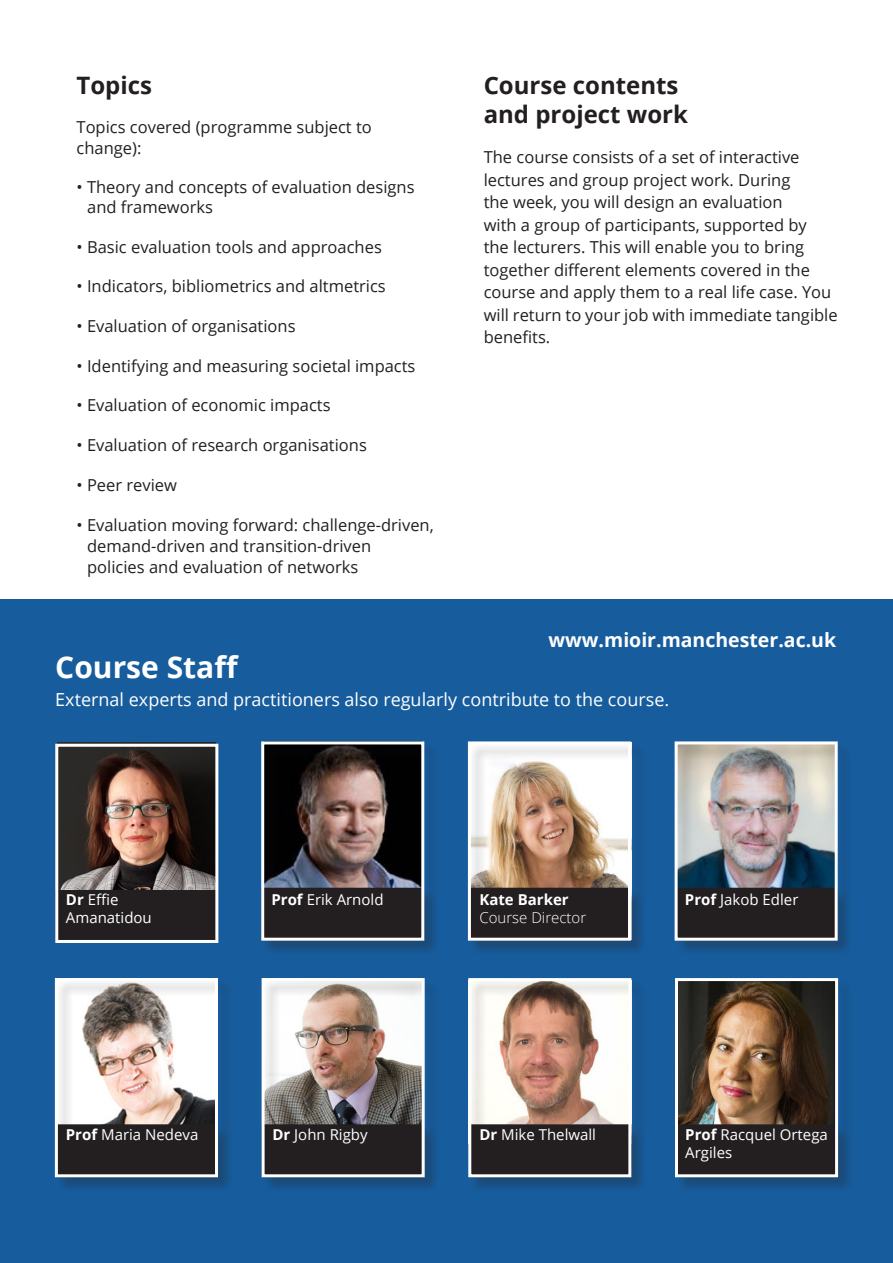
<style>
.page{position:relative;width:893px;height:1263px;background:#fff}
.page>*{position:absolute;margin:0;border:0;box-sizing:border-box;transform-origin:0 0}
.FAT_HEAD{font:700 30px "Open Sans";color:#fff}
.FAT_HEAD-2{font:700 24px "Open Sans";color:#231f20}
.Big_Para1{font:700 19.5px "Open Sans";color:#fff}
.t1{font:18px "Open Sans";color:#fff}
.t2{font:16.5px "Open Sans";color:#231f20}
.t3{font:15px "Open Sans";color:#fff}
.t4{font:300 15px "Open Sans";color:#fff}
.t5{font:700 15px "Open Sans";color:#fff}
.s1{font-weight:700}
</style>
<div class="page">
<div style="left:0;top:599px;width:893px;height:664px;background:#175d9e"></div>
<img style="left:58px;top:743px;width:158px;height:147px">
<div style="left:55px;top:978px;width:179px;height:216px;background:#231f20;opacity:.3"></div>
<div style="left:56px;top:1125px;width:161px;height:51px;background:#231f20"></div>
<div style="left:56px;top:1124px;width:162px;height:53px;border:2px solid #231f20"></div>
<div style="left:55px;top:978px;width:163px;height:199px;border:3px solid #fff"></div>
<div style="left:261px;top:742px;width:180px;height:215px;background:#231f20;opacity:.3"></div>
<div style="left:262px;top:888px;width:161px;height:52px;background:#231f20"></div>
<div style="left:261px;top:741px;width:163px;height:200px;border:3px solid #fff"></div>
<div style="left:56px;top:891px;width:161px;height:51px;background:#231f20"></div>
<div style="left:55px;top:890px;width:163px;height:53px;border:2px solid #231f20"></div>
<div style="left:55px;top:744px;width:163px;height:199px;border:3px solid #fff"></div>
<div style="left:262px;top:978px;width:179px;height:216px;background:#231f20;opacity:.3"></div>
<div style="left:262px;top:1125px;width:161px;height:51px;background:#231f20"></div>
<div style="left:262px;top:1124px;width:162px;height:53px;border:2px solid #231f20"></div>
<div style="left:262px;top:978px;width:163px;height:199px;border:3px solid #fff"></div>
<div style="left:468px;top:742px;width:179px;height:215px;background:#231f20;opacity:.3"></div>
<div style="left:469px;top:888px;width:161px;height:52px;background:#231f20"></div>
<div style="left:468px;top:741px;width:163px;height:200px;border:3px solid #fff"></div>
<div style="left:469px;top:978px;width:179px;height:216px;background:#231f20;opacity:.3"></div>
<div style="left:470px;top:1125px;width:161px;height:51px;background:#231f20"></div>
<div style="left:469px;top:1124px;width:162px;height:53px;border:2px solid #231f20"></div>
<div style="left:468px;top:978px;width:163px;height:199px;border:3px solid #fff"></div>
<div style="left:675px;top:742px;width:179px;height:215px;background:#231f20;opacity:.3"></div>
<div style="left:676px;top:888px;width:161px;height:52px;background:#231f20"></div>
<div style="left:675px;top:741px;width:163px;height:200px;border:3px solid #fff"></div>
<div style="left:675px;top:978px;width:179px;height:216px;background:#231f20;opacity:.3"></div>
<div style="left:676px;top:1125px;width:161px;height:51px;background:#231f20"></div>
<div style="left:676px;top:1124px;width:162px;height:53px;border:2px solid #231f20"></div>
<div style="left:675px;top:978px;width:163px;height:199px;border:3px solid #fff"></div>
<p class="FAT_HEAD-2" style="left:77px;top:68px;width:77px">Topics</p>
<p class="t2" style="left:77px;top:116px;width:297px">Topics covered (programme subject to</p>
<p class="t2" style="left:77px;top:137px;width:66px">change):</p>
<p class="t2" style="left:77px;top:176px;width:340px">• Theory and concepts of evaluation designs</p>
<p class="t2" style="left:87px;top:196px;width:127px">and frameworks</p>
<p class="t2" style="left:77px;top:236px;width:307px">• Basic evaluation tools and approaches</p>
<p class="t2" style="left:77px;top:275px;width:311px">• Indicators, bibliometrics and altmetrics</p>
<p class="t2" style="left:77px;top:315px;width:221px">• Evaluation of organisations</p>
<p class="t2" style="left:77px;top:354px;width:340px">• Identifying and measuring societal impacts</p>
<p class="t2" style="left:77px;top:394px;width:256px">• Evaluation of economic impacts</p>
<p class="t2" style="left:77px;top:434px;width:292px">• Evaluation of research organisations</p>
<p class="t2" style="left:77px;top:473px;width:102px">• Peer review</p>
<p class="t2" style="left:77px;top:514px;width:359px">• Evaluation moving forward: challenge-driven,</p>
<p class="t2" style="left:87px;top:535px;width:286px">demand-driven and transition-driven</p>
<p class="t2" style="left:87px;top:556px;width:273px">policies and evaluation of networks</p>
<p class="FAT_HEAD-2" style="left:484px;top:68px;width:196px">Course contents</p>
<p class="FAT_HEAD-2" style="left:484px;top:97px;width:206px">and project work</p>
<p class="t2" style="left:484px;top:146px;width:317px">The course consists of a set of interactive</p>
<p class="t2" style="left:484px;top:168px;width:308px">lectures and group project work. During</p>
<p class="t2" style="left:484px;top:191px;width:300px">the week, you will design an evaluation</p>
<p class="t2" style="left:484px;top:213px;width:325px">with a group of participants, supported by</p>
<p class="t2" style="left:484px;top:236px;width:322px">the lecturers. This will enable you to bring</p>
<p class="t2" style="left:484px;top:258px;width:328px">together different elements covered in the</p>
<p class="t2" style="left:484px;top:281px;width:349px">course and apply them to a real life case. You</p>
<p class="t2" style="left:484px;top:303px;width:355px">will return to your job with immediate tangible</p>
<p class="t2" style="left:484px;top:326px;width:68px">benefits.</p>
<p class="Big_Para1" style="left:549px;top:627px;width:289px">www.mioir.manchester.ac.uk</p>
<p class="FAT_HEAD" style="left:55px;top:646px;width:185px">Course Staff</p>
<p class="t1" style="left:55px;top:687px;width:615px">External experts and practitioners also regularly contribute to the course.</p>
<p class="t3" style="left:66px;top:889px;width:54px"><span class="s1">Dr</span> Effie</p>
<p class="t3" style="left:66px;top:907px;width:87px">Amanatidou</p>
<p class="t3" style="left:271px;top:889px;width:114px"><span class="s1">Prof</span> Erik Arnold</p>
<p class="t5" style="left:479px;top:888px;width:91px">Kate Barker</p>
<p class="t4" style="left:479px;top:907px;width:108px">Course Director</p>
<p class="t3" style="left:685px;top:889px;width:115px"><span class="s1">Prof</span> Jakob Edler</p>
<p class="t3" style="left:66px;top:1124px;width:134px"><span class="s1">Prof</span> Maria Nedeva</p>
<p class="t3" style="left:479px;top:1124px;width:118px"><span class="s1">Dr</span> Mike Thelwall</p>
<p class="t3" style="left:272px;top:1124px;width:97px"><span class="s1">Dr</span> John Rigby</p>
<p class="t3" style="left:685px;top:1124px;width:144px"><span class="s1">Prof</span> Racquel Ortega</p>
<p class="t3" style="left:685px;top:1142px;width:48px">Argiles</p>
</div>
